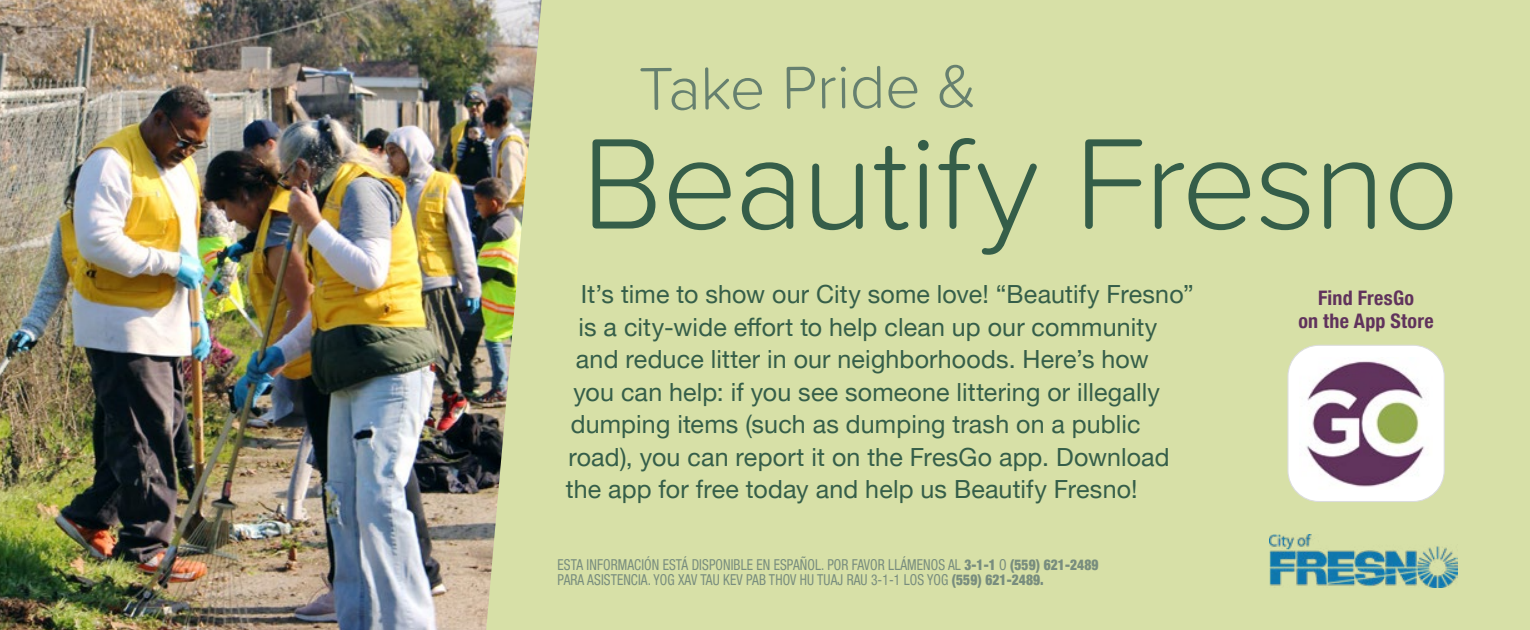
<style>
.page{position:relative;width:1530px;height:630px;background:#fff}
.page>*{position:absolute;margin:0;border:0;box-sizing:border-box;transform-origin:0 0}
.P2_header{font:300 133.75px "Proxima Soft";letter-spacing:-.02em;color:#355e49}
.P2_header_top{font:300 62.75px "Proxima Soft";color:#66806f}
.P2_paragraph{font:25px "Helvetica Neue LTW1 G";letter-spacing:.005em;color:#355e49}
.P2_paragraph-2{font:700 condensed 20px "Helvetica Neue LTW1 G";letter-spacing:.015em;color:#60335c}
.P1_Disclaimer{font:condensed 15px/15px "Helvetica Neue LTW1 G";letter-spacing:.005em;color:#788d7e;scale:.9 1}
.s1{font-weight:900}
</style>
<div class="page">
<div style="left:406px;top:0;width:1124px;height:630px;background:#d7e0a7"></div>
<img style="left:0;top:0;width:542px;height:630px">
<div style="left:1288px;top:345px;width:156px;height:157px;background:#fff;border-radius:31px"></div>
<img style="left:1306px;top:361px;width:119px;height:126px">
<div style="left:1287px;top:345px;width:158px;height:157px;border:1px solid #dcddde;border-radius:31px"></div>
<img style="left:1269px;top:534px;width:189px;height:53px">
<p class="P2_header_top" style="left:638px;top:44px;width:340px;rotate:-1deg">Take Pride &amp;</p>
<p class="P2_header" style="left:581px;top:84px;width:880px">Beautify Fresno</p>
<p class="P2_paragraph" style="left:581px;top:279px;width:615px">It’s time to show our City some love! “Beautify Fresno”</p>
<p class="P2_paragraph" style="left:578px;top:311px;width:581px">is a city-wide effort to help clean up our community</p>
<p class="P2_paragraph" style="left:576px;top:344px;width:574px">and reduce litter in our neighborhoods. Here’s how</p>
<p class="P2_paragraph" style="left:573px;top:376px;width:588px">you can help: if you see someone littering or illegally</p>
<p class="P2_paragraph" style="left:571px;top:409px;width:571px">dumping items (such as dumping trash on a public</p>
<p class="P2_paragraph" style="left:568px;top:441px;width:603px">road), you can report it on the FresGo app. Download</p>
<p class="P2_paragraph" style="left:566px;top:474px;width:573px">the app for free today and help us Beautify Fresno!</p>
<p class="P1_Disclaimer" style="left:558px;top:557px;width:603px">ESTA INFORMACIÓN ESTÁ DISPONIBLE EN ESPAÑOL. POR FAVOR LLÁMENOS AL <span class="s1">3-1-1</span> O <span class="s1">(559) 621-2489<br></span>PARA ASISTENCIA. YOG XAV TAU KEV PAB THOV HU TUAJ RAU 3-1-1 LOS YOG <span class="s1">(559) 621-2489.</span></p>
<p class="P2_paragraph-2" style="left:1318px;top:286px;width:98px">Find FresGo</p>
<p class="P2_paragraph-2" style="left:1298px;top:309px;width:137px">on the App Store</p>
</div>
